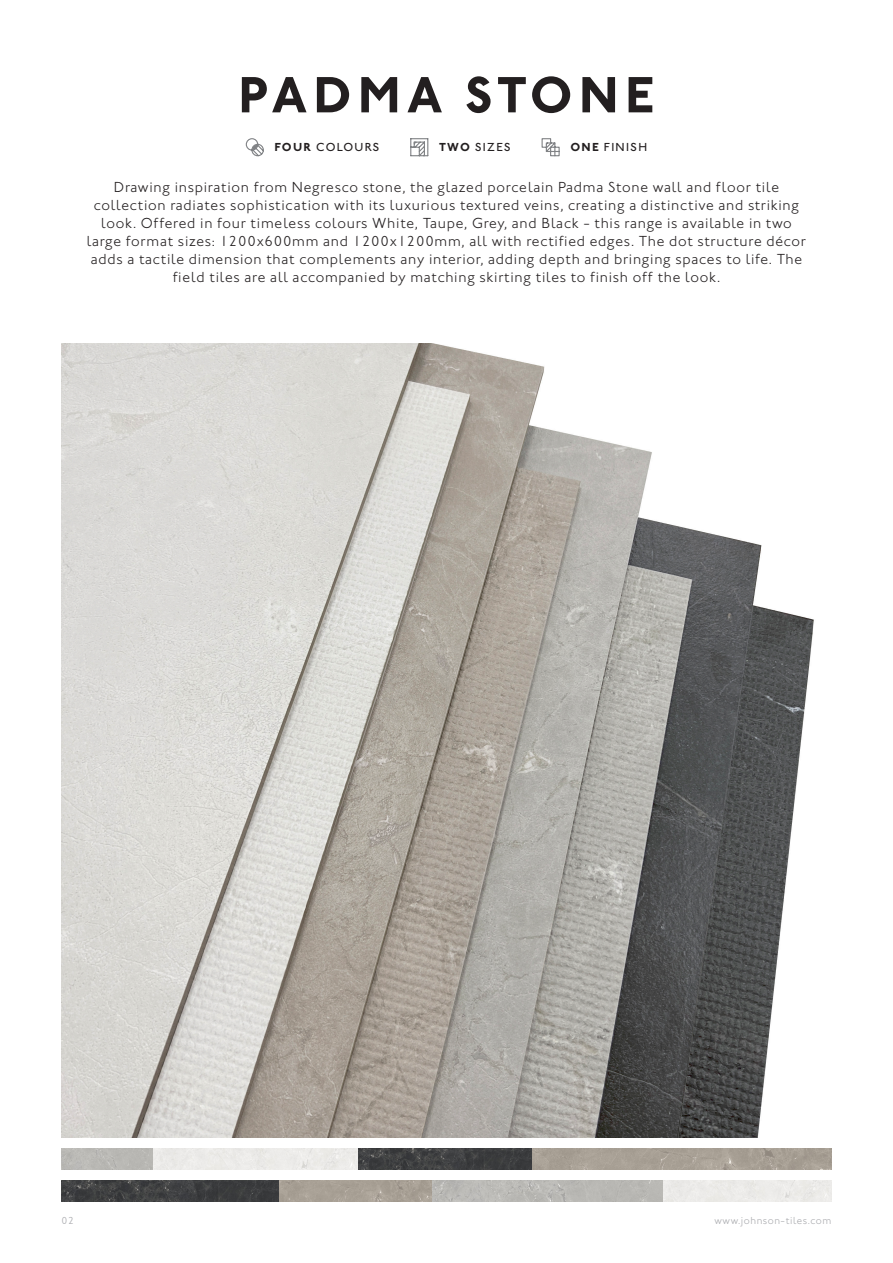
<style>
.page{position:relative;width:893px;height:1263px;background:#fff}
.page>*{position:absolute;margin:0;border:0;box-sizing:border-box;transform-origin:0 0}
.t1{font:700 52.5px "Johnston ITC Std";letter-spacing:.11em;color:#231f20}
.t2{font:300 15px/18px "Johnston ITC Std";letter-spacing:.05em;color:#231f20;text-align:center}
.t3{font:500 12px "Johnston ITC Std";letter-spacing:.11em;color:#231f20}
.t4{font:300 10.5px "Johnston ITC Std";letter-spacing:.05em;color:#a8a9ad}
.s1{font-weight:700}
</style>
<div class="page">
<svg style="left:245px;top:138px;width:19px;height:19px"></svg>
<svg style="left:410px;top:138px;width:19px;height:19px"></svg>
<svg style="left:541px;top:138px;width:19px;height:19px"></svg>
<img style="left:62px;top:1180px;width:769px;height:21px">
<img style="left:62px;top:1148px;width:769px;height:21px">
<img style="left:62px;top:344px;width:752px;height:793px">
<p class="t1" style="left:238px;top:63px;width:419px">PADMA STONE</p>
<p class="t3" style="left:275px;top:140px;width:106px"><span class="s1">FOUR</span> COLOURS</p>
<p class="t3" style="left:439px;top:140px;width:73px"><span class="s1">TWO</span> SIZES</p>
<p class="t3" style="left:570px;top:140px;width:78px"><span class="s1">ONE</span> FINISH</p>
<p class="t2" style="left:114px;top:178px;width:667px">Drawing inspiration from Negresco stone, the glazed porcelain Padma Stone wall and floor tile</p>
<p class="t2" style="left:94px;top:196px;width:707px">collection radiates sophistication with its luxurious textured veins, creating a distinctive and striking look. Offered in four timeless colours White, Taupe, Grey, and Black - this range is available in two</p>
<p class="t2" style="left:87px;top:232px;width:721px">large format sizes: 1200x600mm and 1200x1200mm, all with rectified edges. The dot structure décor adds a tactile dimension that complements any interior, adding depth and bringing spaces to life. The field tiles are all accompanied by matching skirting tiles to finish off the look.</p>
<p class="t4" style="left:62px;top:1214px;width:14px">02</p>
<p class="t4" style="left:715px;top:1214px;width:118px">www.johnson-tiles.com</p>
</div>
